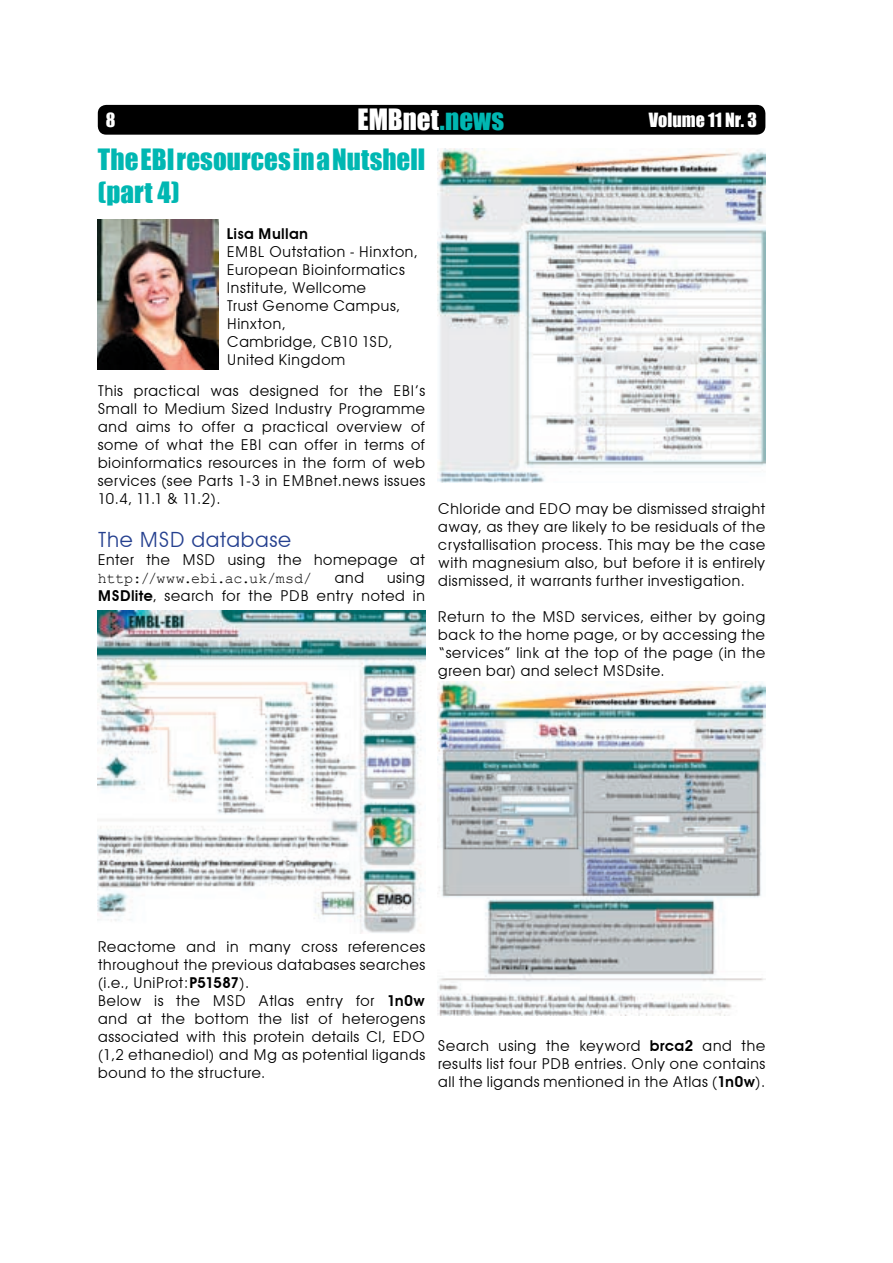
<style>
.page{position:relative;width:893px;height:1263px;background:#fff}
.page>*{position:absolute;margin:0;border:0;box-sizing:border-box;transform-origin:0 0}
.t1{font:27px/32.4px "Impact";color:#00b7b2}
.t2{font:27px "Impact";color:#fff}
.t3{font:21px "Avant Garde";color:#25408f}
.t4{font:18px "Impact";color:#fff}
.t5{font:15px/18px "Avant Garde";letter-spacing:.01em;color:#000;text-align:justify}
.t6{font:15px "Courier New";color:#000}
.t7{font:600 15px "Avant Garde";letter-spacing:.015em;color:#000}
.s1{color:#00b7b2}
.s2{font-weight:600}
</style>
<div class="page">
<div style="left:98px;top:105px;width:667px;height:30px;background:#000"></div>
<img style="left:98px;top:219px;width:120px;height:150px">
<img style="left:98px;top:610px;width:327px;height:324px">
<img style="left:438px;top:149px;width:327px;height:334px">
<img style="left:438px;top:682px;width:327px;height:333px">
<p class="t4" style="left:106px;top:109px;width:11px">8</p>
<h1 class="t2" style="left:357px;top:103px;width:148px">EMBnet<span class="s1">.news</span></h1>
<p class="t4" style="left:649px;top:109px;width:110px">Volume 11 Nr. 3</p>
<h1 class="t1" style="left:98px;top:143px;width:329px">The EBI resources in a Nutshell (part 4)</h1>
<p class="t7" style="left:227px;top:224px;width:83px">Lisa Mullan</p>
<p class="t5" style="left:227px;top:242px;width:193px;text-align:left">EMBL Outstation - Hinxton,<br>European Bioinformatics<br>Institute, Wellcome<br>Trust Genome Campus,<br>Hinxton,<br>Cambridge, CB10 1SD,<br>United Kingdom</p>
<p class="t5" style="left:98px;top:382px;width:329px">This practical was designed for the EBI’s Small to Medium Sized Industry Programme and aims to offer a practical overview of some of what the EBI can offer in terms of bioinformatics resources in the form of web services (see Parts 1-3 in EMBnet.news issues 10.4, 11.1 &amp; 11.2).</p>
<h2 class="t3" style="left:98px;top:527px;width:195px">The MSD database</h2>
<p class="t5" style="left:98px;top:551px;width:329px">Enter the MSD using the homepage at</p>
<p class="t6" style="left:98px;top:571px;width:216px">http://www.ebi.ac.uk/msd/</p>
<p class="t5" style="left:335px;top:569px;width:31px">and</p>
<p class="t5" style="left:438px;top:499px;width:329px">Chloride and EDO may be dismissed straight away, as they are likely to be residuals of the crystallisation process. This may be the case with magnesium also, but before it is entirely dismissed, it warrants further investigation.</p>
<p class="t5" style="left:438px;top:607px;width:329px">Return to the MSD services, either by going back to the home page, or by accessing the “services” link at the top of the page (in the green bar) and select MSDsite.</p>
<p class="t5" style="left:98px;top:569px;width:329px;text-align:right">using<br><span class="s2">MSDlite</span>, search for the PDB entry noted in</p>
<p class="t5" style="left:98px;top:937px;width:329px;text-align:left">Reactome and in many cross references throughout the previous databases searches (i.e., UniProt:<span class="s2">P51587</span>).<br>Below is the MSD Atlas entry for <span class="s2">1n0w </span>and at the bottom the list of heterogens associated with this protein details Cl, EDO (1,2 ethanediol) and Mg as potential ligands bound to the structure.</p>
<p class="t5" style="left:438px;top:1037px;width:329px">Search using the keyword <span class="s2">brca2</span> and the results list four PDB entries. Only one contains all the ligands mentioned in the Atlas (<span class="s2">1n0w</span>).</p>
</div>
